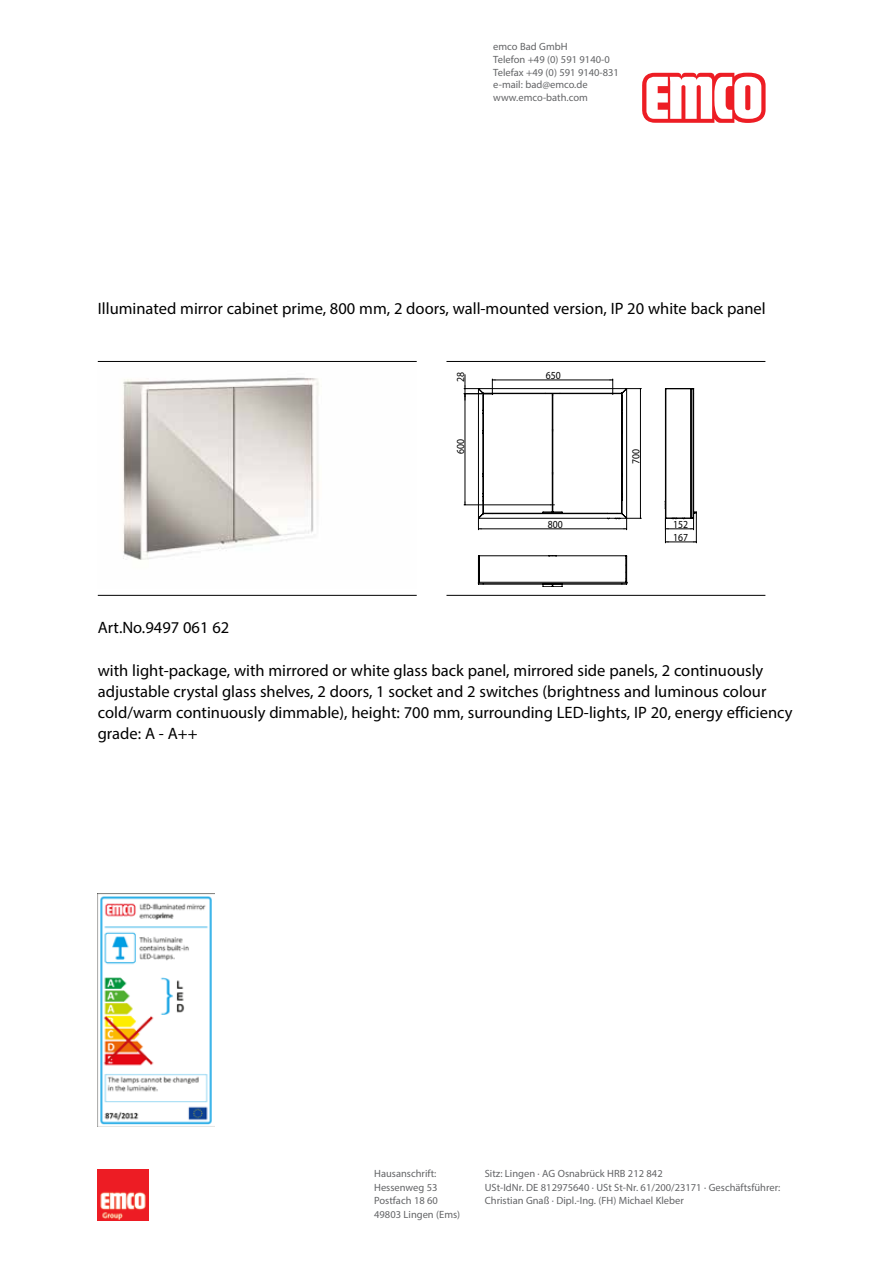
<style>
.page{position:relative;width:893px;height:1263px;background:#fff}
.page>*{position:absolute;margin:0;border:0;box-sizing:border-box;transform-origin:0 0}
.t1{font:16.5px/21px "Myriad Pro";color:#000}
.t2{font:10.8px "Myriad Pro";color:#000;scale:.9 1}
.t3{font:10.5px/13.5px "Myriad Pro";color:#636466}
</style>
<div class="page">
<svg style="left:642px;top:73px;width:124px;height:50px"></svg>
<img style="left:98px;top:1169px;width:51px;height:51px">
<img style="left:123px;top:377px;width:196px;height:183px">
<hr style="left:98px;top:595px;width:319px;height:1px;background:#000">
<hr style="left:98px;top:361px;width:319px;height:1px;background:#000">
<hr style="left:696px;top:513px;width:1px;height:30px;background:#000">
<svg style="left:464px;top:375px;width:232px;height:212px"></svg>
<hr style="left:446px;top:595px;width:319px;height:1px;background:#000">
<hr style="left:446px;top:361px;width:319px;height:1px;background:#000">
<img style="left:98px;top:893px;width:117px;height:234px">
<p class="t3" style="left:493px;top:40px;width:127px;line-height:12.6px">emco Bad GmbH<br>Telefon +49 (0) 591 9140-0<br>Telefax +49 (0) 591 9140-831 e-mail: bad@emco.de www.emco-bath.com</p>
<p class="t1" style="left:98px;top:298px;width:669px">Illuminated mirror cabinet prime, 800 mm, 2 doors, wall-mounted version, IP 20 white back panel</p>
<p class="t2" style="left:454px;top:382px;width:13px;rotate:-90deg">28</p>
<p class="t2" style="left:454px;top:454px;width:18px;rotate:-90deg">600</p>
<p class="t2" style="left:546px;top:369px;width:18px">650</p>
<p class="t2" style="left:548px;top:518px;width:18px">800</p>
<p class="t2" style="left:629px;top:463px;width:18px;rotate:-90deg">700</p>
<p class="t2" style="left:673px;top:518px;width:18px">152</p>
<p class="t2" style="left:673px;top:531px;width:18px">167</p>
<p class="t1" style="left:98px;top:617px;width:133px">Art.No.9497 061 62</p>
<p class="t1" style="left:98px;top:659px;width:696px">with light-package, with mirrored or white glass back panel, mirrored side panels, 2 continuously adjustable crystal glass shelves, 2 doors, 1 socket and 2 switches (brightness and luminous colour cold/warm continuously dimmable), height: 700 mm, surrounding LED-lights, IP 20, energy efficiency grade: A - A++</p>
<p class="t3" style="left:374px;top:1167px;width:88px">Hausanschrift:<br>Hessenweg 53<br>Postfach 18 60<br>49803 Lingen (Ems)</p>
<p class="t3" style="left:485px;top:1167px;width:297px">Sitz: Lingen · AG Osnabrück HRB 212 842<br>USt-IdNr. DE 812975640 · USt St-Nr. 61/200/23171 · Geschäftsführer:<br>Christian Gnaß · Dipl.-Ing. (FH) Michael Kleber</p>
</div>
